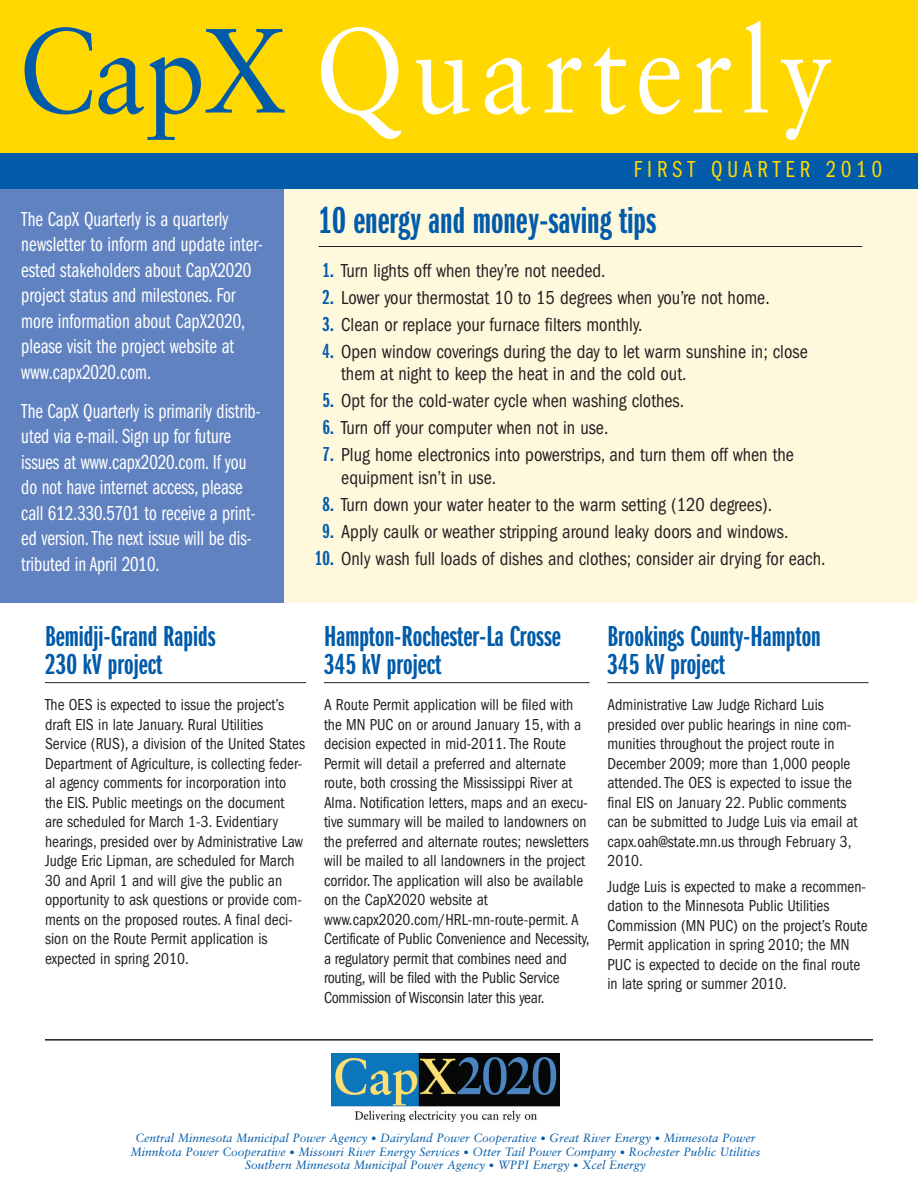
<style>
.page{position:relative;width:918px;height:1188px;background:#fff}
.page>*{position:absolute;margin:0;border:0;box-sizing:border-box;transform-origin:0 0}
.t1{font:120px "Sabon";letter-spacing:.07em;color:#fff;scale:.9 1}
.t2{font:39px "Franklin Gothic Demi X Cmpr";color:#015ba9;scale:1.1 1}
.t3{font:30px/28.5px "Franklin Gothic Demi X Cmpr";color:#015ba9;scale:1.1 1}
.t4{font:24px "Franklin Gothic Book Cmpr";letter-spacing:.215em;color:#ffd801}
.t5{font:21px/25.5px "Franklin Gothic Book Cmpr";color:#fff;scale:.95 1}
.t6{font:condensed 19.5px/22.5px "Franklin Gothic";color:#231f20;scale:.94 1}
.t7{font:condensed 16.5px/19.5px "Franklin Gothic";color:#231f20;scale:.94 1}
.t8{font:italic 12px/13.5px "Sabon";color:#015ba9;text-align:center}
.s1{color:#015ba9}
.s2{font-family:"Franklin Gothic Demi X Cmpr";font-stretch:normal;font-size:21px;color:#015ba9}
.s3{font-size:10.5px}
</style>
<div class="page">
<div style="left:0;top:189px;width:918px;height:414px;background:#fef8dd"></div>
<div style="left:0;top:189px;width:284px;height:414px;background:#6082c0"></div>
<div style="left:0;top:0;width:918px;height:176px;background:#ffd801"></div>
<div style="left:0;top:153px;width:918px;height:36px;background:#015ba9"></div>
<hr style="left:319px;top:246px;width:543px;height:1px;background:#231f20">
<hr style="left:45px;top:682px;width:261px;height:1px;background:#231f20">
<hr style="left:324px;top:682px;width:266px;height:1px;background:#231f20">
<hr style="left:608px;top:682px;width:260px;height:1px;background:#231f20">
<img style="left:331px;top:1053px;width:229px;height:69px">
<hr style="left:45px;top:1039px;width:828px;height:2px;background:#231f20">
<h1 class="t1" style="left:18px;top:21px;width:907px"><span class="s1">CapX</span> Quarterly</h1>
<h3 class="t4" style="left:634px;top:161px;width:250px">FIRST QUARTER 2010</h3>
<h2 class="t2" style="left:318px;top:207px;width:309px">10 energy and money-saving tips</h2>
<p class="t6" style="left:322px;top:260px;width:303px"><span class="s2">1.</span> Turn lights off when they’re not needed.</p>
<p class="t6" style="left:322px;top:287px;width:477px"><span class="s2">2.</span> Lower your thermostat 10 to 15 degrees when you’re not home.</p>
<p class="t6" style="left:322px;top:314px;width:342px"><span class="s2">3.</span> Clean or replace your furnace filters monthly.</p>
<p class="t6" style="left:341px;top:341px;width:498px;text-indent:-19px"><span class="s2">4.</span> Open window coverings during the day to let warm sunshine in; close them at night to keep the heat in and the cold out.</p>
<p class="t6" style="left:322px;top:391px;width:386px"><span class="s2">5.</span> Opt for the cold-water cycle when washing clothes.</p>
<p class="t6" style="left:322px;top:418px;width:306px"><span class="s2">6.</span> Turn off your computer when not in use.</p>
<p class="t6" style="left:341px;top:445px;width:483px;text-indent:-19px"><span class="s2">7.</span> Plug home electronics into powerstrips, and turn them off when the equipment isn’t in use.</p>
<p class="t6" style="left:322px;top:494px;width:480px"><span class="s2">8.</span> Turn down your water heater to the warm setting (120 degrees).</p>
<p class="t6" style="left:322px;top:521px;width:497px"><span class="s2">9.</span> Apply caulk or weather stripping around leaky doors and windows.</p>
<p class="t6" style="left:315px;top:548px;width:545px"><span class="s2">10.</span> Only wash full loads of dishes and clothes; consider air drying for each.</p>
<p class="t5" style="left:21px;top:208px;width:256px">The CapX Quarterly is a quarterly newsletter to inform and update inter&shy;ested stakeholders about CapX2020 project status and milestones. For more information about CapX2020, please visit the project website at www.capx2020.com.</p>
<p class="t5" style="left:21px;top:400px;width:253px">The CapX Quarterly is primarily distrib&shy;uted via e-mail. Sign up for future issues at www.capx2020.com. If you do not have internet access, please call 612.330.5701 to receive a print&shy;ed version. The next issue will be dis&shy;tributed in April 2010.</p>
<h3 class="t3" style="left:45px;top:624px;width:157px">Bemidji-Grand Rapids<br>230 kV project</h3>
<p class="t7" style="left:45px;top:696px;width:278px">The OES is expected to issue the project’s draft EIS in late January. Rural Utilities Service (RUS), a division of the United States Department of Agriculture, is collecting feder&shy;al agency comments for incorporation into the EIS. Public meetings on the document are scheduled for March 1-3. Evidentiary hearings, presided over by Administrative Law Judge Eric Lipman, are scheduled for March 30 and April 1 and will give the public an opportunity to ask questions or provide com&shy;ments on the proposed routes. A final deci&shy;sion on the Route Permit application is expected in spring 2010.</p>
<h3 class="t3" style="left:324px;top:624px;width:217px">Hampton-Rochester-La Crosse<br>345 kV project</h3>
<p class="t7" style="left:324px;top:696px;width:284px">A Route Permit application will be filed with the MN PUC on or around January 15, with a decision expected in mid-2011. The Route Permit will detail a preferred and alternate route, both crossing the Mississippi River at Alma. Notification letters, maps and an execu&shy;tive summary will be mailed to landowners on the preferred and alternate routes; newsletters will be mailed to all landowners in the project corridor. The application will also be available on the CapX2020 website at www.capx2020.com/HRL-mn-route-permit. A Certificate of Public Convenience and Necessity, a regulatory permit that combines need and routing, will be filed with the Public Service Commission of Wisconsin later this year.</p>
<h3 class="t3" style="left:608px;top:624px;width:195px">Brookings County-Hampton<br>345 kV project</h3>
<p class="t7" style="left:608px;top:696px;width:267px">Administrative Law Judge Richard Luis presided over public hearings in nine com&shy;munities throughout the project route in December 2009; more than 1,000 people attended. The OES is expected to issue the final EIS on January 22. Public comments can be submitted to Judge Luis via email at capx.oah@state.mn.us through February 3, 2010.</p>
<p class="t7" style="left:608px;top:878px;width:278px">Judge Luis is expected to make a recommen&shy;dation to the Minnesota Public Utilities Commission (MN PUC) on the project’s Route Permit application in spring 2010; the MN PUC is expected to decide on the final route in late spring or summer 2010.</p>
<p class="t8" style="left:130px;top:1132px;width:632px">Central Minnesota Municipal Power Agency <span class="s3">•</span> Dairyland Power Cooperative <span class="s3">•</span> Great River Energy <span class="s3">•</span> Minnesota Power<br>Minnkota Power Cooperative <span class="s3">•</span> Missouri River Energy Services <span class="s3">•</span> Otter Tail Power Company <span class="s3">•</span> Rochester Public Utilities<br>Southern Minnesota Municipal Power Agency <span class="s3">•</span> WPPI Energy <span class="s3">•</span> Xcel Energy</p>
</div>
